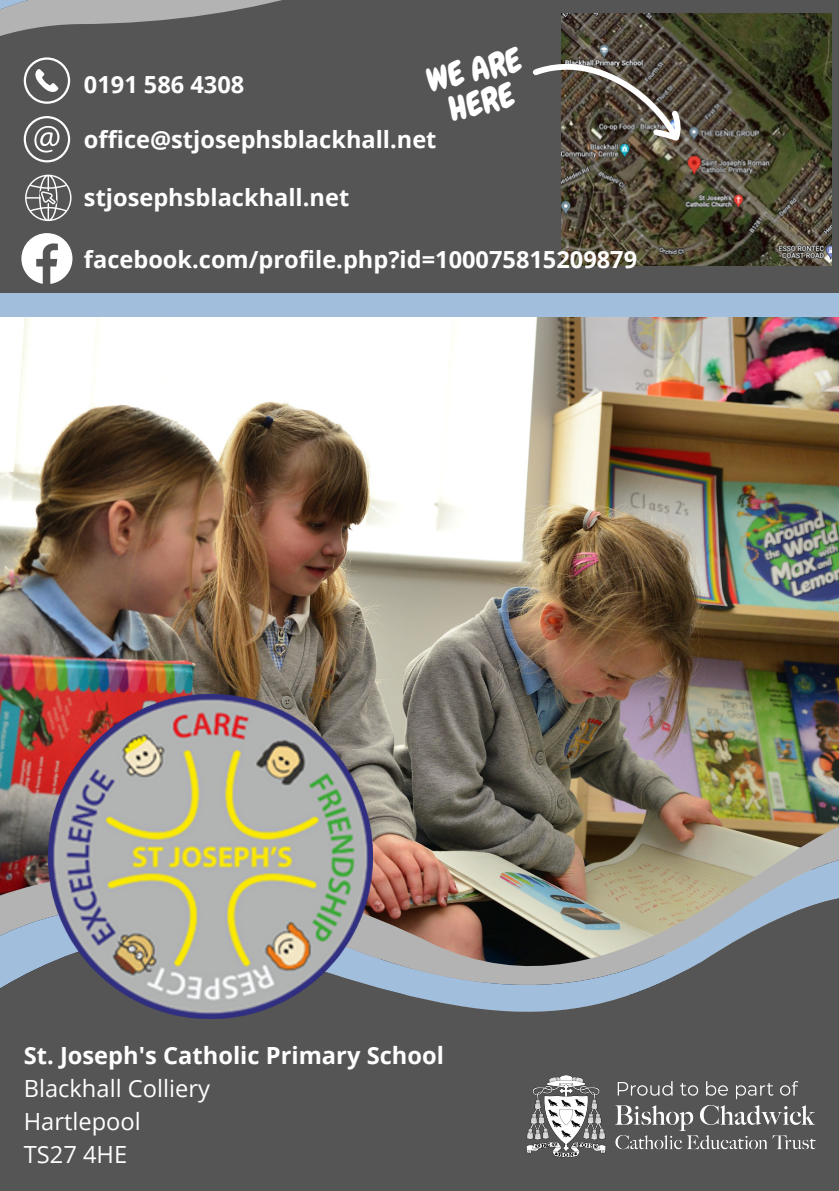
<style>
.page{position:relative;width:839px;height:1191px;background:#fff}
.page>*{position:absolute;margin:0;border:0;box-sizing:border-box;transform-origin:0 0}
.t1{font:33.4px/32.8px "Chewy";color:#fff;text-align:center}
.t2{font:700 23.6px "Open Sans";color:#fefefe}
.t3{font:23.6px "Open Sans";color:#fefefe}
</style>
<div class="page">
<img style="left:0;top:317px;width:838px;height:500px">
<img style="left:0;top:817px;width:838px;height:40px">
<img style="left:0;top:857px;width:838px;height:37px">
<svg style="left:0;top:894px;width:838px;height:297px;background:#656667"></svg>
<div style="left:604px;top:292px;width:234px;height:25px;background:#a1bedd"></div>
<div style="left:0;top:0;width:838px;height:292px;background:#555"></div>
<img style="left:612px;top:1058px;width:206px;height:110px">
<img style="left:523px;top:1076px;width:89px;height:88px">
<svg style="left:0;top:265px;width:604px;height:134px"></svg>
<svg style="left:0;top:265px;width:579px;height:91px"></svg>
<svg style="left:0;top:0;width:549px;height:313px"></svg>
<img style="left:561px;top:13px;width:270px;height:252px">
<svg style="left:531px;top:16px;width:160px;height:171px"></svg>
<img style="left:48px;top:695px;width:324px;height:324px">
<svg style="left:25px;top:175px;width:46px;height:46px"></svg>
<svg style="left:24px;top:57px;width:46px;height:47px"></svg>
<svg style="left:24px;top:116px;width:46px;height:46px"></svg>
<svg style="left:21px;top:233px;width:51px;height:51px"></svg>
<p class="t1" style="left:423px;top:65px;width:97px;rotate:-13deg">WE ARE<br>HERE</p>
<h2 class="t2" style="left:84px;top:68px;width:162px">0191 586 4308</h2>
<h2 class="t2" style="left:84px;top:122px;width:354px">office@stjosephsblackhall.net</h2>
<h1 class="t2" style="left:84px;top:181px;width:267px">stjosephsblackhall.net</h1>
<p class="t2" style="left:84px;top:242px;width:554px">facebook.com/profile.php?id=100075815209879</p>
<h2 class="t2" style="left:24px;top:1039px;width:422px">St. Joseph's Catholic Primary School</h2>
<h2 class="t3" style="left:24px;top:1072px;width:188px">Blackhall Colliery</h2>
<p class="t3" style="left:24px;top:1105px;width:119px">Hartlepool</p>
<p class="t3" style="left:24px;top:1138px;width:105px">TS27 4HE</p>
</div>
